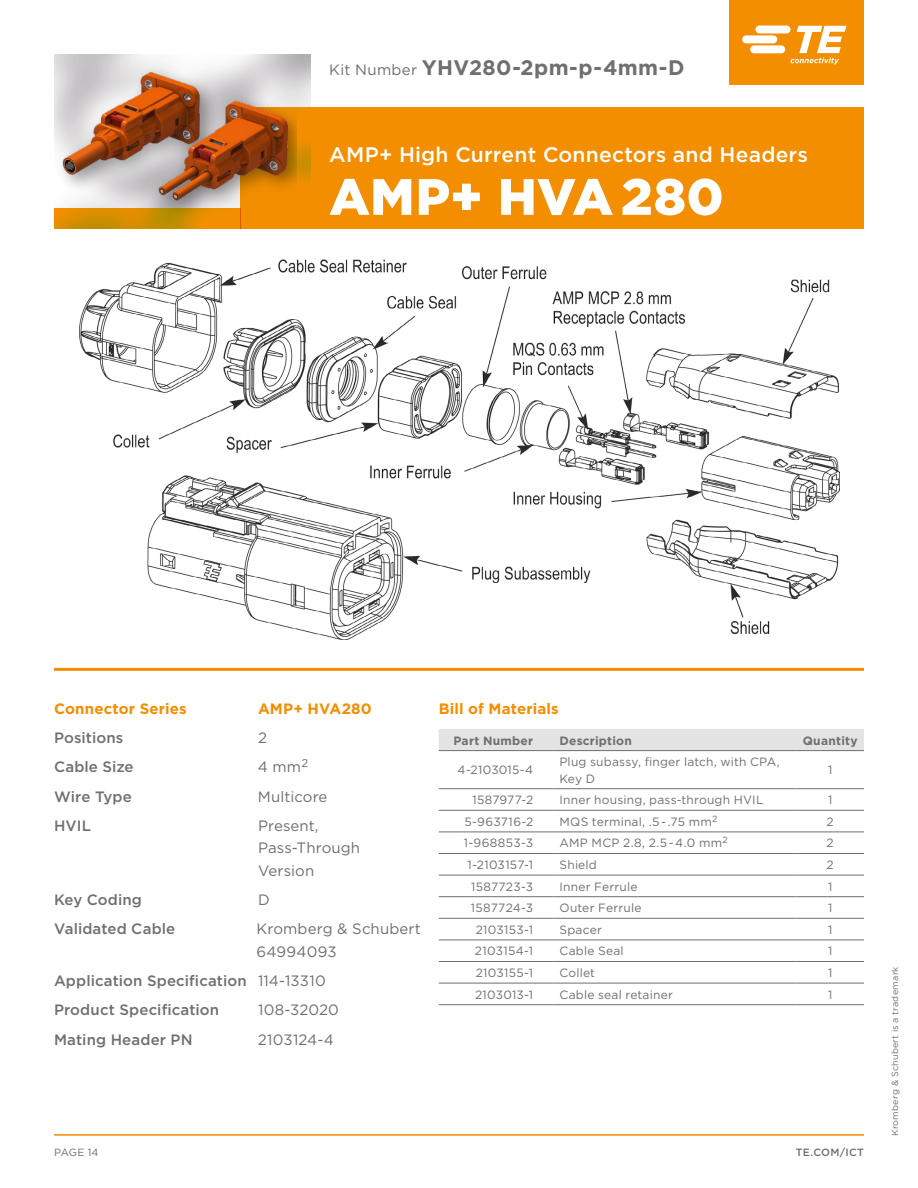
<style>
.page{position:relative;width:918px;height:1188px;background:#fff}
.page>*{position:absolute;margin:0;border:0;box-sizing:border-box;transform-origin:0 0}
.t1{font:900 51px "Gotham";letter-spacing:.01em;color:#fff}
.t2{font:500 21px "Gotham";letter-spacing:.01em;color:#fff}
.t3{font:700 21px "Gotham";letter-spacing:.015em;color:#706f6f}
.t4{font:500 15px "Gotham";letter-spacing:.01em;color:#706f6f}
.t5{font:15px/22.5px "Gotham";letter-spacing:.005em;color:#706f6f}
.t6{font:700 15px "Gotham";letter-spacing:.01em;color:#f28e00}
.Tab{font:12px/16.5px "Gotham";letter-spacing:.02em;color:#706f6f}
.t7{font:700 12px "Gotham";letter-spacing:.02em;color:#706f6f}
.t8{font:500 10.5px "Gotham";letter-spacing:.025em;color:#706f6f}
.t9{font:10.5px "Gotham";letter-spacing:.005em;color:#706f6f}
.t10{font:9px "Gotham";letter-spacing:.03em;color:#706f6f}
.s1{font-weight:400;font-size:15px}
.s2{font-weight:400}
</style>
<div class="page">
<hr style="left:54px;top:1134px;width:810px;height:2px;background:#f28e00">
<div style="left:240px;top:107px;width:624px;height:122px;background:#f28e00"></div>
<hr style="left:54px;top:668px;width:810px;height:3px;background:#f28e00">
<div style="left:729px;top:0;width:135px;height:85px;background:#f28e00"></div>
<svg style="left:742px;top:26px;width:104px;height:38px"></svg>
<img style="left:54px;top:54px;width:256px;height:175px">
<img style="left:79px;top:259px;width:760px;height:381px">
<div style="left:56px;top:65px;width:241px;height:154px;background:#000;opacity:.35"></div>
<img style="left:57px;top:68px;width:235px;height:139px">
<div style="left:439px;top:729px;width:425px;height:21px;background:#e3e3e3"></div>
<hr style="left:439px;top:750px;width:115px;height:1px;background:#706f6f">
<hr style="left:554px;top:750px;width:242px;height:1px;background:#706f6f">
<hr style="left:796px;top:750px;width:68px;height:1px;background:#706f6f">
<hr style="left:439px;top:788px;width:115px;height:1px;background:#706f6f">
<hr style="left:554px;top:788px;width:242px;height:1px;background:#706f6f">
<hr style="left:796px;top:788px;width:68px;height:1px;background:#706f6f">
<hr style="left:439px;top:810px;width:115px;height:1px;background:#706f6f">
<hr style="left:554px;top:810px;width:242px;height:1px;background:#706f6f">
<hr style="left:796px;top:810px;width:68px;height:1px;background:#706f6f">
<hr style="left:439px;top:832px;width:115px;height:1px;background:#706f6f">
<hr style="left:554px;top:832px;width:242px;height:1px;background:#706f6f">
<hr style="left:796px;top:832px;width:68px;height:1px;background:#706f6f">
<hr style="left:439px;top:853px;width:115px;height:1px;background:#706f6f">
<hr style="left:554px;top:853px;width:242px;height:1px;background:#706f6f">
<hr style="left:796px;top:853px;width:68px;height:1px;background:#706f6f">
<hr style="left:439px;top:875px;width:115px;height:1px;background:#706f6f">
<hr style="left:554px;top:875px;width:242px;height:1px;background:#706f6f">
<hr style="left:796px;top:875px;width:68px;height:1px;background:#706f6f">
<hr style="left:439px;top:896px;width:115px;height:1px;background:#706f6f">
<hr style="left:554px;top:896px;width:242px;height:1px;background:#706f6f">
<hr style="left:796px;top:896px;width:68px;height:1px;background:#706f6f">
<hr style="left:439px;top:918px;width:115px;height:1px;background:#706f6f">
<hr style="left:554px;top:918px;width:242px;height:1px;background:#706f6f">
<hr style="left:796px;top:918px;width:68px;height:1px;background:#706f6f">
<hr style="left:439px;top:940px;width:115px;height:1px;background:#706f6f">
<hr style="left:554px;top:940px;width:242px;height:1px;background:#706f6f">
<hr style="left:796px;top:940px;width:68px;height:1px;background:#706f6f">
<hr style="left:439px;top:961px;width:115px;height:1px;background:#706f6f">
<hr style="left:554px;top:961px;width:242px;height:1px;background:#706f6f">
<hr style="left:796px;top:961px;width:68px;height:1px;background:#706f6f">
<hr style="left:439px;top:983px;width:115px;height:1px;background:#706f6f">
<hr style="left:554px;top:983px;width:242px;height:1px;background:#706f6f">
<hr style="left:796px;top:983px;width:68px;height:1px;background:#706f6f">
<hr style="left:439px;top:1004px;width:115px;height:1px;background:#706f6f">
<hr style="left:554px;top:1004px;width:242px;height:1px;background:#706f6f">
<hr style="left:796px;top:1004px;width:68px;height:1px;background:#706f6f">
<p class="t3" style="left:329px;top:54px;width:357px"><span class="s1">Kit Number</span> YHV280-2pm-p-4mm-D</p>
<p class="t2" style="left:329px;top:141px;width:480px">AMP+ High Current Connectors and Headers</p>
<p class="t1" style="left:329px;top:162px;width:396px">AMP+ HVA 280</p>
<p class="t6" style="left:54px;top:699px;width:134px">Connector Series</p>
<p class="t6" style="left:258px;top:699px;width:115px">AMP+ HVA280</p>
<p class="t4" style="left:54px;top:728px;width:71px">Positions</p>
<p class="t5" style="left:258px;top:726px;width:10px">2</p>
<p class="t4" style="left:54px;top:757px;width:81px">Cable Size</p>
<p class="t5" style="left:258px;top:756px;width:52px">4 mm<sup>2</sup></p>
<p class="t4" style="left:54px;top:787px;width:79px">Wire Type</p>
<p class="t5" style="left:258px;top:785px;width:71px">Multicore</p>
<p class="t4" style="left:54px;top:816px;width:39px">HVIL</p>
<p class="t5" style="left:258px;top:814px;width:104px">Present,<br>Pass-Through<br>Version</p>
<p class="t4" style="left:54px;top:890px;width:89px">Key Coding</p>
<p class="t5" style="left:258px;top:888px;width:13px">D</p>
<p class="t4" style="left:54px;top:919px;width:123px">Validated Cable</p>
<p class="t5" style="left:256px;top:918px;width:166px">Kromberg &amp; Schubert<br>64994093</p>
<p class="t4" style="left:54px;top:971px;width:273px">Application Specification <span class="s2">114-13310</span></p>
<p class="t4" style="left:54px;top:1000px;width:167px">Product Specification</p>
<p class="t5" style="left:258px;top:999px;width:83px">108-32020</p>
<p class="t4" style="left:54px;top:1030px;width:140px">Mating Header PN</p>
<p class="t5" style="left:258px;top:1028px;width:77px">2103124-4</p>
<p class="t6" style="left:439px;top:699px;width:121px">Bill of Materials</p>
<p class="t7" style="left:454px;top:732px;width:81px">Part Number</p>
<p class="t7" style="left:560px;top:732px;width:74px">Description</p>
<p class="t7" style="left:803px;top:732px;width:57px">Quantity</p>
<p class="Tab" style="left:458px;top:762px;width:77px">4-2103015-4</p>
<p class="Tab" style="left:560px;top:753px;width:222px">Plug subassy, finger latch, with CPA,<br>Key D</p>
<p class="Tab" style="left:828px;top:762px;width:6px">1</p>
<p class="Tab" style="left:472px;top:792px;width:62px">1587977-2</p>
<p class="Tab" style="left:560px;top:792px;width:206px">Inner housing, pass-through HVIL</p>
<p class="Tab" style="left:828px;top:792px;width:6px">1</p>
<p class="Tab" style="left:464px;top:813px;width:70px">5-963716-2</p>
<p class="Tab" style="left:560px;top:813px;width:159px">MQS terminal, .5 - .75 mm<sup>2</sup></p>
<p class="Tab" style="left:827px;top:813px;width:9px">2</p>
<p class="Tab" style="left:464px;top:835px;width:71px">1-968853-3</p>
<p class="Tab" style="left:560px;top:835px;width:170px">AMP MCP 2.8, 2.5 - 4.0 mm<sup>2</sup></p>
<p class="Tab" style="left:827px;top:835px;width:9px">2</p>
<p class="Tab" style="left:468px;top:856px;width:67px">1-2103157-1</p>
<p class="Tab" style="left:560px;top:856px;width:39px">Shield</p>
<p class="Tab" style="left:827px;top:856px;width:9px">2</p>
<p class="Tab" style="left:471px;top:878px;width:63px">1587723-3</p>
<p class="Tab" style="left:560px;top:878px;width:80px">Inner Ferrule</p>
<p class="Tab" style="left:828px;top:878px;width:6px">1</p>
<p class="Tab" style="left:471px;top:900px;width:64px">1587724-3</p>
<p class="Tab" style="left:560px;top:900px;width:83px">Outer Ferrule</p>
<p class="Tab" style="left:828px;top:900px;width:6px">1</p>
<p class="Tab" style="left:476px;top:921px;width:59px">2103153-1</p>
<p class="Tab" style="left:560px;top:921px;width:44px">Spacer</p>
<p class="Tab" style="left:828px;top:921px;width:6px">1</p>
<p class="Tab" style="left:475px;top:943px;width:60px">2103154-1</p>
<p class="Tab" style="left:560px;top:943px;width:66px">Cable Seal</p>
<p class="Tab" style="left:828px;top:943px;width:6px">1</p>
<p class="Tab" style="left:476px;top:964px;width:59px">2103155-1</p>
<p class="Tab" style="left:560px;top:964px;width:37px">Collet</p>
<p class="Tab" style="left:828px;top:964px;width:6px">1</p>
<p class="Tab" style="left:475px;top:986px;width:60px">2103013-1</p>
<p class="Tab" style="left:560px;top:986px;width:115px">Cable seal retainer</p>
<p class="Tab" style="left:828px;top:986px;width:6px">1</p>
<p class="t9" style="left:54px;top:1145px;width:46px">PAGE 14</p>
<p class="t8" style="left:796px;top:1145px;width:70px">TE.COM/ICT</p>
<p class="t10" style="left:889px;top:1136px;width:171px;rotate:-90deg">Kromberg &amp; Schubert is a trademark</p>
</div>
